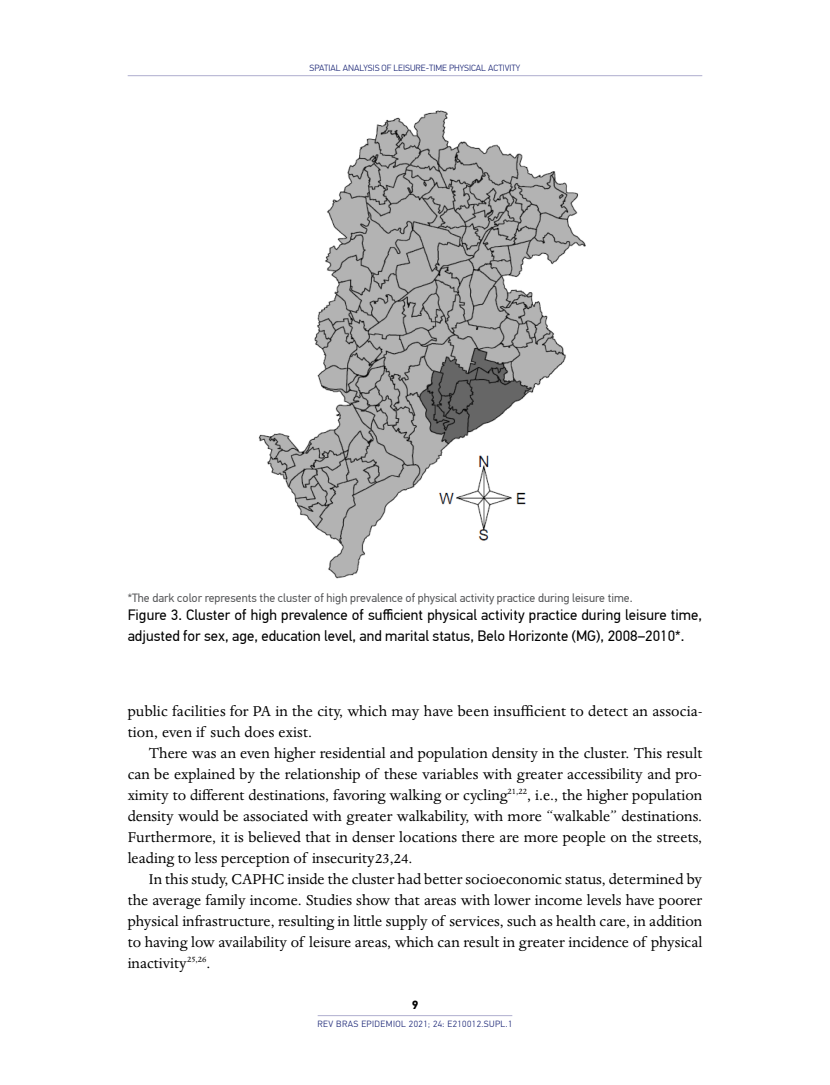
<style>
.page{position:relative;width:830px;height:1085px;background:#fff}
.page>*{position:absolute;margin:0;border:0;box-sizing:border-box;transform-origin:0 0}
.t1{font:16.5px/21px "Dante MT Std";color:#000;text-align:justify}
.t2{font:15px/21px "PF Din Text Pro";color:#000}
.t3{font:12px "PF Din Text Pro";color:#58595b}
.t4{font:700 12px "PF Din Text Pro";color:#000}
.t5{font:300 9px "PF Din Text Pro";color:#1d2877}
.t6{font:300 9px "PF Din Text Pro";letter-spacing:.05em;color:#1d2877}
</style>
<div class="page">
<hr style="left:128px;top:75px;width:574px;height:1px;background:#afaecf">
<hr style="left:317px;top:1015px;width:195px;height:1px;background:#afaecf">
<img style="left:258px;top:110px;width:328px;height:469px">
<p class="t5" style="left:309px;top:63px;width:212px">SPATIAL ANALYSIS OF LEISURE-TIME PHYSICAL ACTIVITY</p>
<p class="t3" style="left:128px;top:591px;width:506px">*The dark color represents the cluster of high prevalence of physical activity practice during leisure time.</p>
<p class="t2" style="left:128px;top:604px;width:575px">Figure 3. Cluster of high prevalence of sufficient physical activity practice during leisure time, adjusted for sex, age, education level, and marital status, Belo Horizonte (MG), 2008–2010*.</p>
<p class="t1" style="left:128px;top:700px;width:576px">public facilities for PA in the city, which may have been insufficient to detect an associa&shy;tion, even if such does exist.</p>
<p class="t1" style="left:128px;top:742px;width:576px;text-indent:21px">There was an even higher residential and population density in the cluster. This result can be explained by the relationship of these variables with greater accessibility and pro&shy;ximity to different destinations, favoring walking or cycling<sup>21,22</sup>, i.e., the higher population density would be associated with greater walkability, with more “walkable” destinations.<br>Furthermore, it is believed that in denser locations there are more people on the streets, leading to less perception of insecurity23,24.</p>
<p class="t1" style="left:128px;top:868px;width:576px;text-indent:21px">In this study, CAPHC inside the cluster had better socioeconomic status, determined by the average family income. Studies show that areas with lower income levels have poorer physical infrastructure, resulting in little supply of services, such as health care, in addition to having low availability of leisure areas, which can result in greater incidence of physical inactivity<sup>25,26</sup>.</p>
<p class="t4" style="left:411px;top:997px;width:8px">9</p>
<p class="t6" style="left:317px;top:1018px;width:196px">REV BRAS EPIDEMIOL 2021; 24: E210012.SUPL.1</p>
</div>
